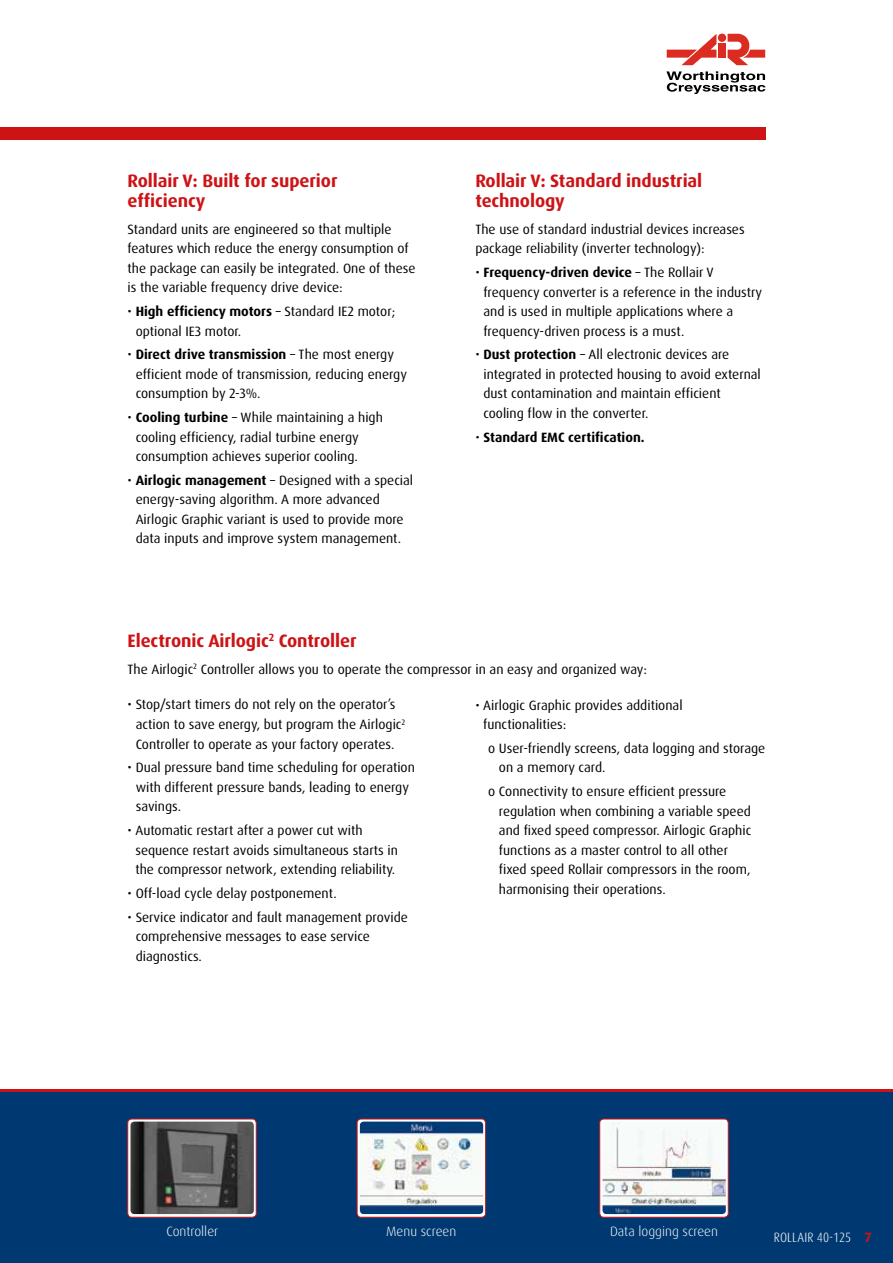
<style>
.page{position:relative;width:893px;height:1263px;background:#fff}
.page>*{position:absolute;margin:0;border:0;box-sizing:border-box;transform-origin:0 0}
.t1{font:700 18px/19.5px "Dax Pro";letter-spacing:-.005em;color:#cd1316}
.t2{font:13.5px/19.5px "Dax Pro";color:#000}
.t3{font:300 13.5px "Dax Pro";color:#fff}
.t4{font:700 13.5px "Dax Pro";color:#000}
.t5{font:300 condensed 13.5px "Dax Pro";letter-spacing:.01em;color:#fff}
.s1{font-weight:700}
.s2{font-weight:400}
.s3{font-weight:700;font-stretch:normal;color:#cd1316}
</style>
<div class="page">
<div style="left:0;top:1090px;width:893px;height:173px;background:#003971"></div>
<hr style="left:0;top:1089px;width:893px;height:2px;background:#cd1316">
<div style="left:128px;top:1119px;width:128px;height:98px;border:1px solid #cd1316;border-radius:4px"></div>
<img style="left:130px;top:1121px;width:124px;height:93px">
<svg style="left:357px;top:1119px;width:129px;height:98px"></svg>
<div style="left:357px;top:1119px;width:129px;height:98px;border:1px solid #cd1316;border-radius:4px"></div>
<img style="left:360px;top:1121px;width:123px;height:93px">
<div style="left:600px;top:1119px;width:128px;height:98px;border:1px solid #cd1316;border-radius:4px"></div>
<img style="left:602px;top:1121px;width:124px;height:93px">
<div style="left:0;top:128px;width:765px;height:12px;background:#cd1316"></div>
<svg style="left:666px;top:71px;width:99px;height:23px"></svg>
<svg style="left:667px;top:34px;width:49px;height:31px"></svg>
<div style="left:718px;top:43px;width:8px;height:15px;background:#dc2b20"></div>
<svg style="left:728px;top:34px;width:37px;height:31px"></svg>
<div style="left:718px;top:34px;width:8px;height:8px;background:#dc2b20;border-radius:50%"></div>
<h1 class="t1" style="left:128px;top:171px;width:211px">Rollair V: Built for superior efficiency</h1>
<p class="t2" style="left:128px;top:219px;width:289px">Standard units are engineered so that multiple features which reduce the energy consumption of the package can easily be integrated. One of these is the variable frequency drive device:</p>
<p class="t2" style="left:136px;top:302px;width:261px;text-indent:-8px">• <span class="s1">High efficiency motors</span> – Standard IE2 motor; optional IE3 motor.</p>
<p class="t2" style="left:136px;top:345px;width:273px;text-indent:-8px">• <span class="s1">Direct drive transmission</span> – The most energy efficient mode of transmission, reducing energy consumption by 2-3%.</p>
<p class="t2" style="left:136px;top:408px;width:249px;text-indent:-8px">• <span class="s1">Cooling turbine</span> – While maintaining a high cooling efficiency, radial turbine energy consumption achieves superior cooling.</p>
<p class="t2" style="left:136px;top:470px;width:279px;text-indent:-8px">• <span class="s1">Airlogic management</span> – Designed with a special energy-saving algorithm. A more advanced Airlogic Graphic variant is used to provide more data inputs and improve system management.</p>
<h1 class="t1" style="left:475px;top:171px;width:228px">Rollair V: Standard industrial technology</h1>
<p class="t2" style="left:475px;top:219px;width:271px">The use of standard industrial devices increases package reliability (inverter technology):</p>
<p class="t2" style="left:483px;top:263px;width:280px;text-indent:-8px">• <span class="s1">Frequency-driven device</span> – The Rollair V frequency converter is a reference in the industry and is used in multiple applications where a frequency-driven process is a must.</p>
<p class="t2" style="left:483px;top:345px;width:279px;text-indent:-8px">• <span class="s1">Dust protection</span> – All electronic devices are integrated in protected housing to avoid external dust contamination and maintain efficient cooling flow in the converter.</p>
<p class="t4" style="left:475px;top:428px;width:171px"><span class="s2">•</span> Standard EMC certification.</p>
<h1 class="t1" style="left:128px;top:631px;width:230px">Electronic Airlogic<sup>2</sup> Controller</h1>
<p class="t2" style="left:128px;top:659px;width:521px">The Airlogic<sup>2</sup> Controller allows you to operate the compressor in an easy and organized way:</p>
<p class="t2" style="left:136px;top:695px;width:271px;text-indent:-8px">• Stop/start timers do not rely on the operator’s action to save energy, but program the Airlogic<sup>2<br></sup>Controller to operate as your factory operates.</p>
<p class="t2" style="left:136px;top:758px;width:281px;text-indent:-8px">• Dual pressure band time scheduling for operation with different pressure bands, leading to energy savings.</p>
<p class="t2" style="left:135px;top:821px;width:264px;text-indent:-8px">• Automatic restart after a power cut with sequence restart avoids simultaneous starts in the compressor network, extending reliability.</p>
<p class="t2" style="left:128px;top:883px;width:211px">• Off-load cycle delay postponement.</p>
<p class="t2" style="left:136px;top:907px;width:274px;text-indent:-8px">• Service indicator and fault management provide comprehensive messages to ease service diagnostics.</p>
<p class="t2" style="left:483px;top:695px;width:201px;text-indent:-8px">• Airlogic Graphic provides additional functionalities:</p>
<p class="t2" style="left:499px;top:738px;width:268px;text-indent:-11px">o User-friendly screens, data logging and storage on a memory card.</p>
<p class="t2" style="left:499px;top:782px;width:254px;text-indent:-11px">o Connectivity to ensure efficient pressure regulation when combining a variable speed and fixed speed compressor. Airlogic Graphic functions as a master control to all other fixed speed Rollair compressors in the room, harmonising their operations.</p>
<p class="t3" style="left:166px;top:1223px;width:53px">Controller</p>
<p class="t3" style="left:386px;top:1223px;width:72px">Menu screen</p>
<p class="t3" style="left:610px;top:1223px;width:110px">Data logging screen</p>
<p class="t5" style="left:774px;top:1228px;width:99px">ROLLAIR 40-125 <span class="s3">7</span></p>
</div>
